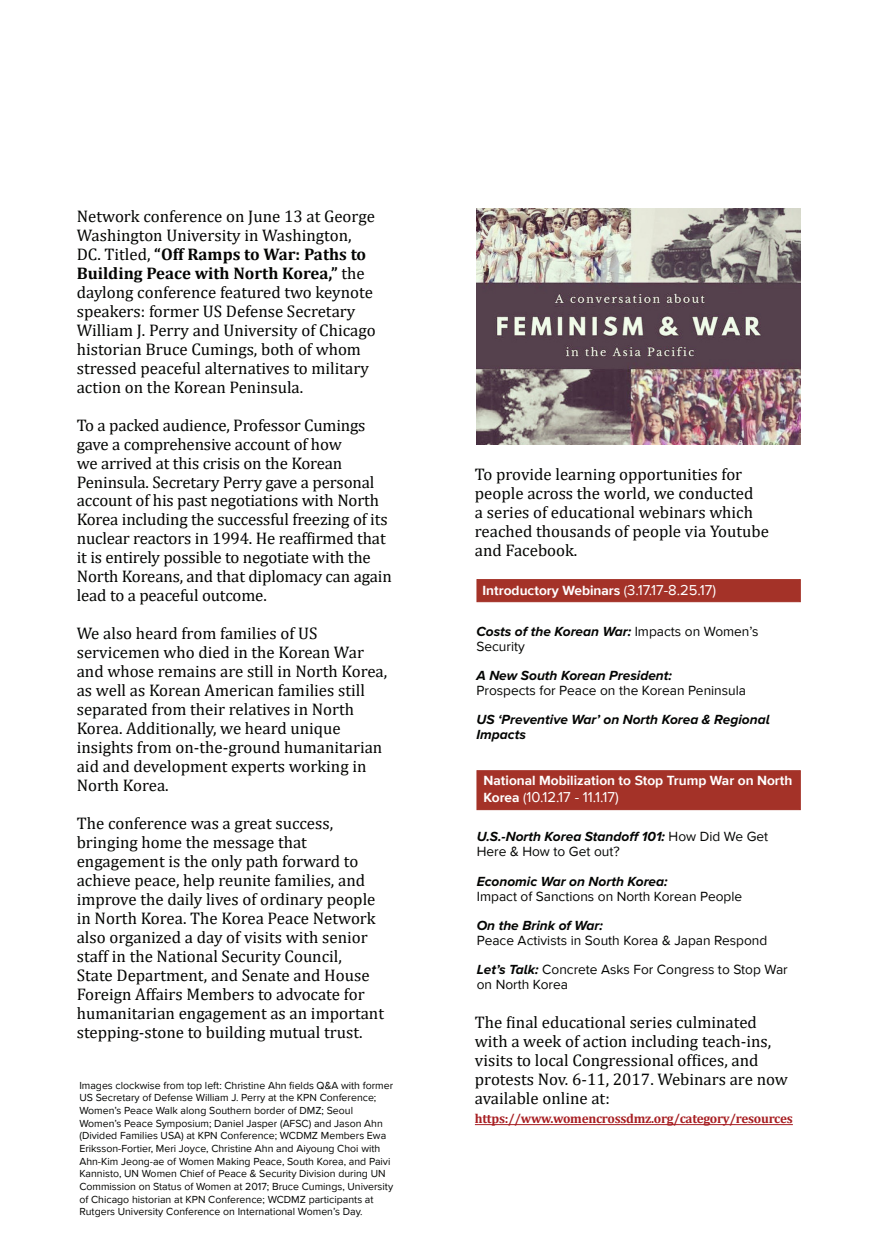
<style>
.page{position:relative;width:882px;height:1260px;background:#fff}
.page>*{position:absolute;margin:0;border:0;box-sizing:border-box;transform-origin:0 0}
.t1{font:16.8px/18.9px "Cambria";color:#040503}
.t2{font:14.7px "Proxima Nova";color:#fff}
.t3{font:13.65px/14.7px "Proxima Nova";color:#040503}
.t4{font:italic 700 13.65px/14.7px "Proxima Nova A";color:#040503}
.t5{font:700 13.65px "Proxima Nova";color:#fff}
.t6{font:700 13.12px "Cambria";letter-spacing:-.02em;color:#a71e22}
.t7{font:10.5px/12.6px "Proxima Nova";color:#040503}
.s1{font-weight:700}
.s2{font-weight:400}
.s3{font-weight:400;font-size:14.7px}
.s4{font-family:"Proxima Nova A";font-weight:700;font-style:italic}
.s5{font-weight:700;font-size:13.65px}
.s6{font-size:13.65px}
</style>
<div class="page">
<div style="left:476px;top:579px;width:325px;height:23px;background:#a43228;border:1px solid #a43228"></div>
<div style="left:476px;top:770px;width:325px;height:40px;background:#a43228;border:1px solid #a43228"></div>
<hr style="left:475px;top:1124px;width:318px;height:1px;background:#a71e22">
<img style="left:476px;top:209px;width:325px;height:235px">
<p class="t1" style="left:77px;top:207px;width:300px">Network conference on June 13 at George Washington University in Washington, DC. Titled, <span class="s1">“Off Ramps to War: Paths to Building Peace with North Korea,”</span> the daylong conference featured two keynote speakers: former US Defense Secretary William J. Perry and University of Chicago historian Bruce Cumings, both of whom stressed peaceful alternatives to military action on the Korean Peninsula.</p>
<p class="t1" style="left:77px;top:415px;width:317px">To a packed audience, Professor Cumings gave a comprehensive account of how<br>we arrived at this crisis on the Korean Peninsula. Secretary Perry gave a personal account of his past negotiations with North Korea including the successful freezing of its nuclear reactors in 1994. He reaffirmed that it is entirely possible to negotiate with the North Koreans, and that diplomacy can again lead to a peaceful outcome.</p>
<p class="t1" style="left:77px;top:624px;width:312px">We also heard from families of US servicemen who died in the Korean War and whose remains are still in North Korea, as well as Korean American families still separated from their relatives in North Korea. Additionally, we heard unique insights from on-the-ground humanitarian aid and development experts working in North Korea.</p>
<p class="t1" style="left:77px;top:814px;width:309px">The conference was a great success, bringing home the message that engagement is the only path forward to achieve peace, help reunite families, and improve the daily lives of ordinary people in North Korea. The Korea Peace Network also organized a day of visits with senior staff in the National Security Council,<br>State Department, and Senate and House Foreign Affairs Members to advocate for humanitarian engagement as an important stepping-stone to building mutual trust.</p>
<p class="t7" style="left:79px;top:1079px;width:315px">Images clockwise from top left: Christine Ahn fields Q&amp;A with former US Secretary of Defense William J. Perry at the KPN Conference; Women’s Peace Walk along Southern border of DMZ; Seoul Women’s Peace Symposium; Daniel Jasper (AFSC) and Jason Ahn (Divided Families USA) at KPN Conference; WCDMZ Members Ewa Eriksson-Fortier, Meri Joyce, Christine Ahn and Aiyoung Choi with Ahn-Kim Jeong-ae of Women Making Peace, South Korea, and Paivi Kannisto, UN Women Chief of Peace &amp; Security Division during UN Commission on Status of Women at 2017; Bruce Cumings, University of Chicago historian at KPN Conference; WCDMZ participants at Rutgers University Conference on International Women’s Day.</p>
<p class="t1" style="left:475px;top:465px;width:296px">To provide learning opportunities for people across the world, we conducted<br>a series of educational webinars which reached thousands of people via Youtube and Facebook.</p>
<p class="t5" style="left:483px;top:583px;width:235px">Introductory Webinars <span class="s2">(</span><span class="s3">3.17.17-8.25.17)</span></p>
<p class="t3" style="left:476px;top:624px;width:284px"><span class="s4">Costs of the Korean War:</span> Impacts on Women’s<br>Security</p>
<p class="t4" style="left:476px;top:669px;width:197px">A New South Korean President:</p>
<p class="t3" style="left:476px;top:683px;width:271px">Prospects for Peace on the Korean Peninsula</p>
<p class="t4" style="left:476px;top:713px;width:295px">US ‘Preventive War’ on North Korea &amp; Regional<br>Impacts</p>
<p class="t5" style="left:483px;top:773px;width:311px">National Mobilization to Stop Trump War on North</p>
<p class="t2" style="left:483px;top:788px;width:137px"><span class="s5">Korea</span> <span class="s6">(</span>10.12.17 - 11.1.17)</p>
<p class="t3" style="left:477px;top:830px;width:293px"><span class="s4">U.S.-North Korea Standoff 101:</span> How Did We Get<br>Here &amp; How to Get out?</p>
<p class="t4" style="left:477px;top:874px;width:192px">Economic War on North Korea:</p>
<p class="t3" style="left:477px;top:889px;width:267px">Impact of Sanctions on North Korean People</p>
<p class="t4" style="left:477px;top:919px;width:128px">On the Brink of War:</p>
<p class="t3" style="left:477px;top:933px;width:292px">Peace Activists in South Korea &amp; Japan Respond</p>
<p class="t3" style="left:477px;top:963px;width:312px"><span class="s4">Let’s Talk:</span> Concrete Asks For Congress to Stop War on North Korea</p>
<p class="t1" style="left:475px;top:1013px;width:315px">The final educational series culminated with a week of action including teach-ins, visits to local Congressional offices, and protests Nov. 6-11, 2017. Webinars are now available online at:</p>
<p class="t6" style="left:475px;top:1109px;width:319px">https://www.womencrossdmz.org/category/resources</p>
</div>
